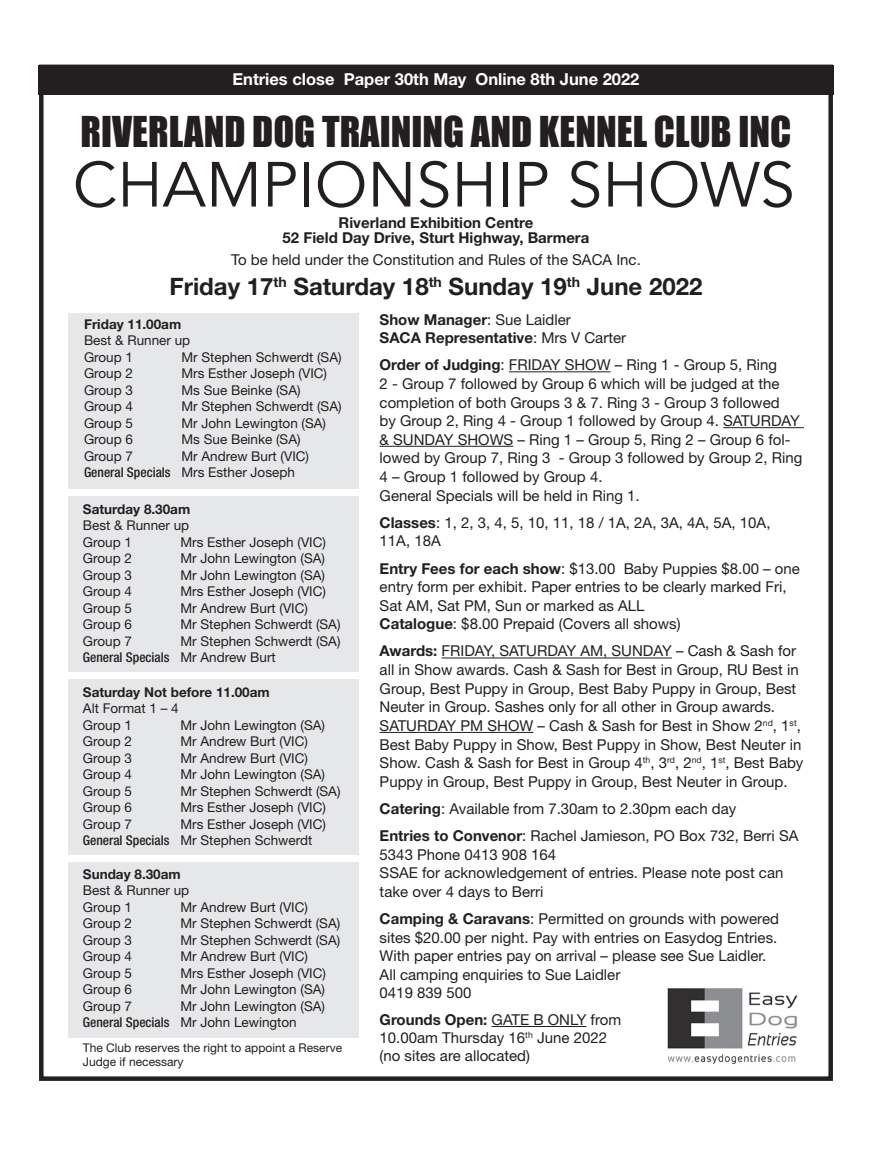
<style>
.page{position:relative;width:872px;height:1149px;background:#fff}
.page>*{position:absolute;margin:0;border:0;box-sizing:border-box;transform-origin:0 0}
.t1{font:63px "Avenir";color:#231f20}
.t2{font:39px "Impact";color:#231f20}
.t3{font:700 24px "Helvetica Neue";color:#231f20}
.t4{font:700 16.5px "Helvetica Neue";color:#fff}
.t5{font:15px/18.6px "Helvetica Neue";color:#231f20}
.t6{font:700 15px/15px "Helvetica Neue";color:#231f20;text-align:center}
.t7{font:13.5px/16.5px "Helvetica Neue";color:#231f20}
.t8{font:700 13.5px "Helvetica Neue";color:#231f20}
.t9{font:12px/13.5px "Helvetica Neue";color:#231f20}
.s1{font-weight:400}
.s2{font-weight:700}
.s3{font-weight:500;font-stretch:condensed}
</style>
<div class="page">
<div style="left:68px;top:313px;width:290px;height:175px;background:#e6e7e9"></div>
<div style="left:38px;top:65px;width:795px;height:29px;background:#231f20"></div>
<div style="left:39px;top:65px;width:794px;height:1015px;border:4px solid #231f20"></div>
<div style="left:68px;top:495px;width:290px;height:176px;background:#e6e7e9"></div>
<div style="left:68px;top:678px;width:290px;height:176px;background:#e6e7e9"></div>
<div style="left:68px;top:861px;width:290px;height:175px;background:#e6e7e9"></div>
<img style="left:667px;top:988px;width:131px;height:76px">
<hr style="left:509px;top:371px;width:101px;height:1px;background:#231f20">
<hr style="left:723px;top:427px;width:81px;height:1px;background:#231f20">
<hr style="left:379px;top:446px;width:134px;height:1px;background:#231f20">
<hr style="left:441px;top:657px;width:231px;height:1px;background:#231f20">
<hr style="left:379px;top:731px;width:154px;height:1px;background:#231f20">
<hr style="left:491px;top:1025px;width:95px;height:1px;background:#231f20">
<p class="t4" style="left:232px;top:69px;width:408px">Entries close Paper 30th May Online 8th June 2022</p>
<h2 class="t2" style="left:81px;top:101px;width:712px">RIVERLAND DOG TRAINING AND KENNEL CLUB INC</h2>
<h1 class="t1" style="left:73px;top:148px;width:723px">CHAMPIONSHIP SHOWS</h1>
<p class="t6" style="left:282px;top:214px;width:308px">Riverland Exhibition Centre<br>52 Field Day Drive, Sturt Highway, Barmera</p>
<p class="t5" style="left:231px;top:250px;width:411px">To be held under the Constitution and Rules of the SACA Inc.</p>
<h3 class="t3" style="left:169px;top:272px;width:534px">Friday 17<sup>th</sup> Saturday 18<sup>th</sup> Sunday 19<sup>th</sup> June 2022</h3>
<p class="t6" style="left:379px;top:309px;width:248px;line-height:18.6px;text-align:left">Show Manager<span class="s1">: Sue Laidler<br></span>SACA Representative<span class="s1">: Mrs V Carter</span></p>
<p class="t5" style="left:379px;top:355px;width:424px"><span class="s2">Order of Judging</span>: FRIDAY SHOW – Ring 1 - Group 5, Ring<br>2 - Group 7 followed by Group 6 which will be judged at the completion of both Groups 3 &amp; 7. Ring 3 - Group 3 followed<br>by Group 2, Ring 4 - Group 1 followed by Group 4. SATURDAY &amp; SUNDAY SHOWS – Ring 1 – Group 5, Ring 2 – Group 6 fol&shy;lowed by Group 7, Ring 3 - Group 3 followed by Group 2, Ring 4 – Group 1 followed by Group 4.<br>General Specials will be held in Ring 1.</p>
<p class="t5" style="left:379px;top:512px;width:392px"><span class="s2">Classes</span>: 1, 2, 3, 4, 5, 10, 11, 18 / 1A, 2A, 3A, 4A, 5A, 10A,<br>11A, 18A</p>
<p class="t5" style="left:379px;top:558px;width:422px"><span class="s2">Entry Fees for each show</span>: $13.00 Baby Puppies $8.00 – one entry form per exhibit. Paper entries to be clearly marked Fri, Sat AM, Sat PM, Sun or marked as ALL<br><span class="s2">Catalogue</span>: $8.00 Prepaid (Covers all shows)</p>
<p class="t5" style="left:379px;top:641px;width:425px"><span class="s2">Awards:</span> FRIDAY, SATURDAY AM, SUNDAY – Cash &amp; Sash for all in Show awards. Cash &amp; Sash for Best in Group, RU Best in Group, Best Puppy in Group, Best Baby Puppy in Group, Best Neuter in Group. Sashes only for all other in Group awards.<br>SATURDAY PM SHOW – Cash &amp; Sash for Best in Show 2<sup>nd</sup>, 1<sup>st</sup>, Best Baby Puppy in Show, Best Puppy in Show, Best Neuter in Show. Cash &amp; Sash for Best in Group 4<sup>th</sup>, 3<sup>rd</sup>, 2<sup>nd</sup>, 1<sup>st</sup>, Best Baby Puppy in Group, Best Puppy in Group, Best Neuter in Group.</p>
<p class="t5" style="left:379px;top:794px;width:420px;line-height:27.2px"><span class="s2">Catering</span>: Available from 7.30am to 2.30pm each day<br><span class="s2">Entries to Convenor</span>: Rachel Jamieson, PO Box 732, Berri SA</p>
<p class="t5" style="left:379px;top:844px;width:405px">5343 Phone 0413 908 164<br>SSAE for acknowledgement of entries. Please note post can take over 4 days to Berri</p>
<p class="t5" style="left:379px;top:908px;width:401px"><span class="s2">Camping &amp; Caravans</span>: Permitted on grounds with powered sites $20.00 per night. Pay with entries on Easydog Entries.<br>With paper entries pay on arrival – please see Sue Laidler.<br>All camping enquiries to Sue Laidler<br>0419 839 500</p>
<p class="t5" style="left:379px;top:1010px;width:243px;line-height:18px"><span class="s2">Grounds Open:</span> GATE B ONLY from<br>10.00am Thursday 16<sup>th</sup> June 2022 (no sites are allocated)</p>
<p class="t8" style="left:84px;top:315px;width:99px">Friday 11.00am</p>
<p class="t7" style="left:84px;top:332px;width:108px">Best &amp; Runner up<br>Group 1</p>
<p class="t7" style="left:181px;top:348px;width:162px">Mr Stephen Schwerdt (SA)</p>
<p class="t7" style="left:84px;top:365px;width:51px">Group 2</p>
<p class="t7" style="left:181px;top:365px;width:147px">Mrs Esther Joseph (VIC)</p>
<p class="t7" style="left:84px;top:381px;width:51px">Group 3</p>
<p class="t7" style="left:181px;top:381px;width:121px">Ms Sue Beinke (SA)</p>
<p class="t7" style="left:84px;top:398px;width:51px">Group 4</p>
<p class="t7" style="left:181px;top:398px;width:162px">Mr Stephen Schwerdt (SA)</p>
<p class="t7" style="left:84px;top:414px;width:51px">Group 5</p>
<p class="t7" style="left:181px;top:414px;width:146px">Mr John Lewington (SA)</p>
<p class="t7" style="left:84px;top:431px;width:51px">Group 6</p>
<p class="t7" style="left:181px;top:431px;width:121px">Ms Sue Beinke (SA)</p>
<p class="t7" style="left:84px;top:447px;width:51px">Group 7</p>
<p class="t7" style="left:84px;top:447px;width:226px;text-indent:97px">Mr Andrew Burt (VIC)<br><span class="s3">General Specials</span> Mrs Esther Joseph</p>
<p class="t8" style="left:83px;top:500px;width:109px">Saturday 8.30am</p>
<p class="t7" style="left:83px;top:517px;width:108px">Best &amp; Runner up<br>Group 1</p>
<p class="t7" style="left:180px;top:533px;width:147px">Mrs Esther Joseph (VIC)</p>
<p class="t7" style="left:83px;top:550px;width:51px">Group 2</p>
<p class="t7" style="left:180px;top:550px;width:146px">Mr John Lewington (SA)</p>
<p class="t7" style="left:83px;top:566px;width:51px">Group 3</p>
<p class="t7" style="left:180px;top:566px;width:146px">Mr John Lewington (SA)</p>
<p class="t7" style="left:83px;top:583px;width:51px">Group 4</p>
<p class="t7" style="left:180px;top:583px;width:147px">Mrs Esther Joseph (VIC)</p>
<p class="t7" style="left:83px;top:599px;width:51px">Group 5</p>
<p class="t7" style="left:180px;top:599px;width:129px">Mr Andrew Burt (VIC)</p>
<p class="t7" style="left:83px;top:616px;width:51px">Group 6</p>
<p class="t7" style="left:180px;top:616px;width:162px">Mr Stephen Schwerdt (SA)</p>
<p class="t7" style="left:83px;top:632px;width:51px">Group 7</p>
<p class="t7" style="left:83px;top:632px;width:259px;text-indent:97px">Mr Stephen Schwerdt (SA)<br><span class="s3">General Specials</span> Mr Andrew Burt</p>
<p class="t8" style="left:83px;top:683px;width:188px">Saturday Not before 11.00am</p>
<p class="t7" style="left:83px;top:699px;width:97px">Alt Format 1 – 4<br>Group 1</p>
<p class="t7" style="left:180px;top:716px;width:146px">Mr John Lewington (SA)</p>
<p class="t7" style="left:83px;top:732px;width:51px">Group 2</p>
<p class="t7" style="left:180px;top:732px;width:129px">Mr Andrew Burt (VIC)</p>
<p class="t7" style="left:83px;top:749px;width:51px">Group 3</p>
<p class="t7" style="left:180px;top:749px;width:129px">Mr Andrew Burt (VIC)</p>
<p class="t7" style="left:83px;top:765px;width:51px">Group 4</p>
<p class="t7" style="left:180px;top:765px;width:146px">Mr John Lewington (SA)</p>
<p class="t7" style="left:83px;top:782px;width:51px">Group 5</p>
<p class="t7" style="left:180px;top:782px;width:162px">Mr Stephen Schwerdt (SA)</p>
<p class="t7" style="left:83px;top:798px;width:51px">Group 6</p>
<p class="t7" style="left:180px;top:798px;width:147px">Mrs Esther Joseph (VIC)</p>
<p class="t7" style="left:83px;top:815px;width:51px">Group 7</p>
<p class="t7" style="left:83px;top:815px;width:245px;text-indent:97px">Mrs Esther Joseph (VIC)<br><span class="s3">General Specials</span> Mr Stephen Schwerdt</p>
<p class="t8" style="left:83px;top:865px;width:99px">Sunday 8.30am</p>
<p class="t7" style="left:83px;top:881px;width:108px">Best &amp; Runner up<br>Group 1</p>
<p class="t7" style="left:180px;top:898px;width:129px">Mr Andrew Burt (VIC)</p>
<p class="t7" style="left:83px;top:914px;width:51px">Group 2</p>
<p class="t7" style="left:180px;top:914px;width:161px">Mr Stephen Schwerdt (SA)</p>
<p class="t7" style="left:83px;top:931px;width:51px">Group 3</p>
<p class="t7" style="left:180px;top:931px;width:161px">Mr Stephen Schwerdt (SA)</p>
<p class="t7" style="left:83px;top:947px;width:51px">Group 4</p>
<p class="t7" style="left:180px;top:947px;width:129px">Mr Andrew Burt (VIC)</p>
<p class="t7" style="left:83px;top:964px;width:51px">Group 5</p>
<p class="t7" style="left:180px;top:964px;width:147px">Mrs Esther Joseph (VIC)</p>
<p class="t7" style="left:83px;top:980px;width:51px">Group 6</p>
<p class="t7" style="left:180px;top:980px;width:146px">Mr John Lewington (SA)</p>
<p class="t7" style="left:83px;top:997px;width:51px">Group 7</p>
<p class="t7" style="left:83px;top:997px;width:244px;text-indent:97px">Mr John Lewington (SA)<br><span class="s3">General Specials</span> Mr John Lewington</p>
<p class="t9" style="left:83px;top:1040px;width:261px">The Club reserves the right to appoint a Reserve<br>Judge if necessary</p>
</div>
